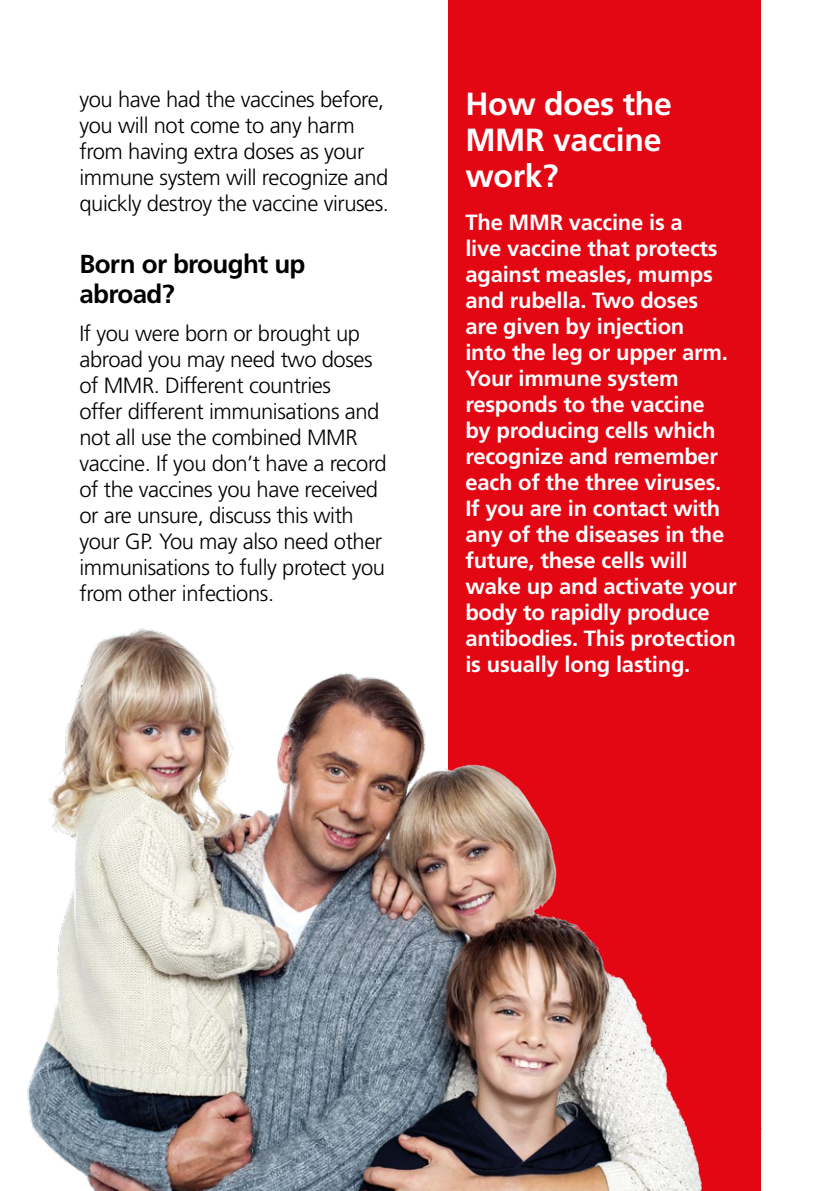
<style>
.page{position:relative;width:840px;height:1191px;background:#fff}
.page>*{position:absolute;margin:0;border:0;box-sizing:border-box;transform-origin:0 0}
.t1{font:700 32px/36px "Frutiger LT Pro";letter-spacing:-.01em;color:#fff}
.t2{font:700 26px/30px "Frutiger LT Pro";letter-spacing:-.025em;color:#000}
.t3{font:300 22px/26px "Frutiger LT Pro";letter-spacing:-.02em;color:#000}
.t4{font:700 22px/26px "Frutiger LT Pro";letter-spacing:-.01em;color:#fff}
</style>
<div class="page">
<div style="left:448px;top:0;width:312px;height:1191px;background:#e30613"></div>
<img style="left:27px;top:622px;width:735px;height:569px">
<h2 class="t3" style="left:79px;top:87px;width:311px">you have had the vaccines before, you will not come to any harm from having extra doses as your immune system will recognize and quickly destroy the vaccine viruses.</h2>
<h2 class="t2" style="left:79px;top:249px;width:227px">Born or brought up abroad?</h2>
<p class="t3" style="left:79px;top:320px;width:308px">If you were born or brought up abroad you may need two doses of MMR. Different countries<br>offer different immunisations and not all use the combined MMR vaccine. If you don’t have a record of the vaccines you have received or are unsure, discuss this with your GP. You may also need other immunisations to fully protect you from other infections.</p>
<p class="t3" style="left:79px;top:666px;width:8px">.</p>
<h1 class="t1" style="left:465px;top:86px;width:208px">How does the<br>MMR vaccine work?</h1>
<p class="t4" style="left:465px;top:209px;width:273px">The MMR vaccine is a<br>live vaccine that protects against measles, mumps and rubella. Two doses<br>are given by injection<br>into the leg or upper arm.<br>Your immune system responds to the vaccine<br>by producing cells which recognize and remember each of the three viruses.<br>If you are in contact with any of the diseases in the future, these cells will wake up and activate your body to rapidly produce antibodies. This protection is usually long lasting.</p>
</div>
